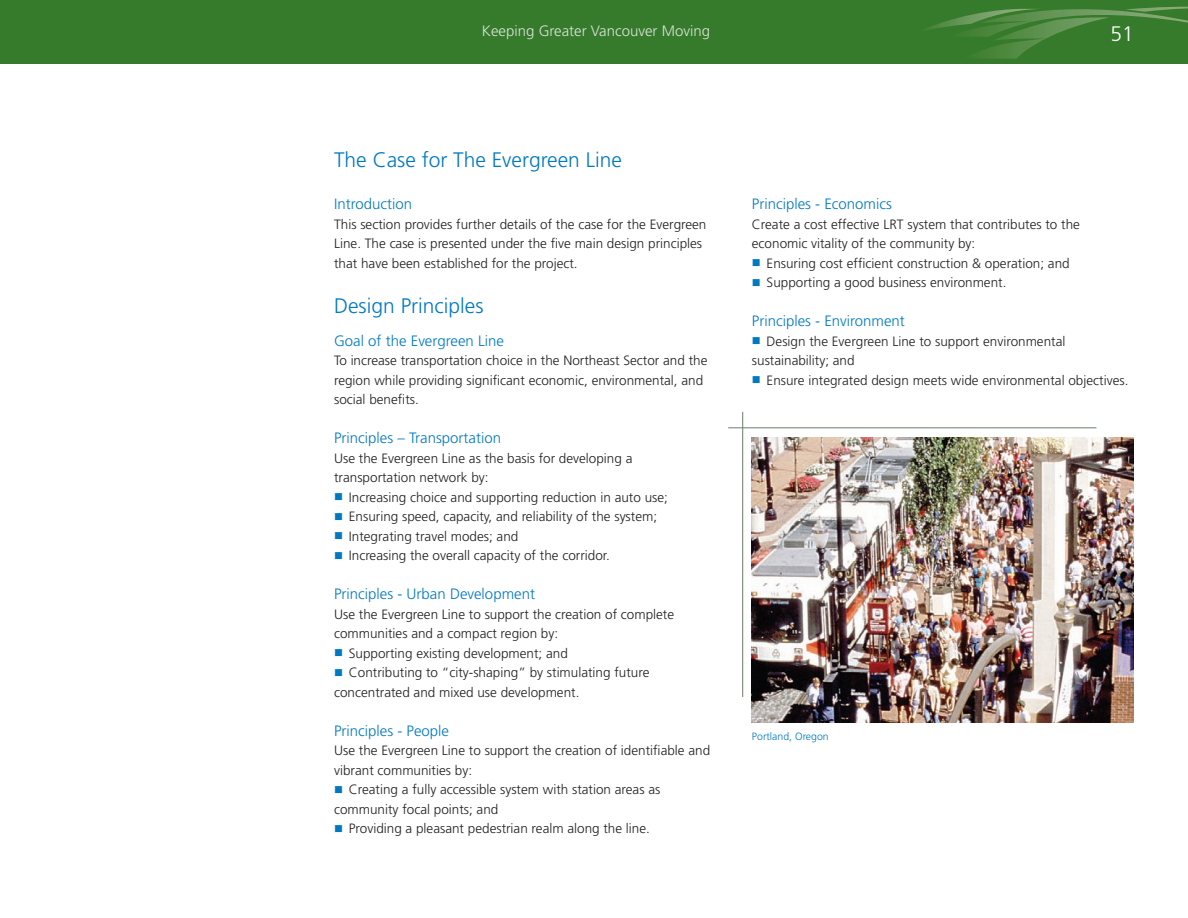
<style>
.page{position:relative;width:1188px;height:918px;background:#fff}
.page>*{position:absolute;margin:0;border:0;box-sizing:border-box;transform-origin:0 0}
.t1{font:300 21px "Frutiger";color:#0079c2}
.t2{font:300 21px "Frutiger";color:#fff}
.t3{font:300 15px "Frutiger";color:#0079c2}
.t4{font:300 15px "Frutiger";color:#d9e3d8}
.t5{font:300 13.5px/19.5px "Frutiger";color:#231f20}
.t6{font:300 10.5px "Frutiger";color:#0079c2}
.s1{color:#0079c2}
</style>
<div class="page">
<img style="left:752px;top:437px;width:382px;height:285px">
<hr style="left:728px;top:427px;width:368px;height:1px;background:#6b7e6d">
<hr style="left:742px;top:412px;width:1px;height:285px;background:#6b7e6d">
<div style="left:0;top:0;width:1188px;height:64px;background:#357b2b"></div>
<svg style="left:925px;top:6px;width:263px;height:53px"></svg>
<p class="t4" style="left:482px;top:23px;width:230px">Keeping Greater Vancouver Moving</p>
<h1 class="t2" style="left:1111px;top:22px;width:25px">51</h1>
<h1 class="t1" style="left:334px;top:148px;width:289px">The Case for The Evergreen Line</h1>
<p class="t3" style="left:334px;top:196px;width:80px">Introduction</p>
<p class="t5" style="left:334px;top:215px;width:374px">This section provides further details of the case for the Evergreen<br>Line. The case is presented under the five main design principles that have been established for the project.</p>
<h1 class="t1" style="left:334px;top:294px;width:151px">Design Principles</h1>
<p class="t3" style="left:334px;top:332px;width:171px">Goal of the Evergreen Line</p>
<p class="t5" style="left:334px;top:351px;width:375px">To increase transportation choice in the Northeast Sector and the region while providing significant economic, environmental, and social benefits.</p>
<p class="t3" style="left:334px;top:430px;width:168px">Principles – Transportation</p>
<p class="t5" style="left:334px;top:449px;width:300px">Use the Evergreen Line as the basis for developing a transportation network by:</p>
<p class="t5" style="left:334px;top:488px;width:335px"><span class="s1">■</span> Increasing choice and supporting reduction in auto use;</p>
<p class="t5" style="left:334px;top:507px;width:325px"><span class="s1">■</span> Ensuring speed, capacity, and reliability of the system;</p>
<p class="t5" style="left:334px;top:527px;width:186px"><span class="s1">■</span> Integrating travel modes; and</p>
<p class="t5" style="left:334px;top:546px;width:277px"><span class="s1">■</span> Increasing the overall capacity of the corridor.</p>
<p class="t3" style="left:334px;top:586px;width:202px">Principles - Urban Development</p>
<p class="t5" style="left:334px;top:605px;width:342px">Use the Evergreen Line to support the creation of complete communities and a compact region by:</p>
<p class="t5" style="left:334px;top:644px;width:235px"><span class="s1">■</span> Supporting existing development; and</p>
<p class="t5" style="left:334px;top:663px;width:317px"><span class="s1">■</span> Contributing to “city-shaping” by stimulating future concentrated and mixed use development.</p>
<p class="t3" style="left:334px;top:722px;width:117px">Principles - People</p>
<p class="t5" style="left:334px;top:741px;width:378px">Use the Evergreen Line to support the creation of identifiable and vibrant communities by:</p>
<p class="t5" style="left:334px;top:780px;width:328px"><span class="s1">■</span> Creating a fully accessible system with station areas as community focal points; and</p>
<p class="t5" style="left:334px;top:819px;width:317px"><span class="s1">■</span> Providing a pleasant pedestrian realm along the line.</p>
<p class="t3" style="left:752px;top:196px;width:141px">Principles - Economics</p>
<p class="t5" style="left:752px;top:215px;width:330px">Create a cost effective LRT system that contributes to the economic vitality of the community by:</p>
<p class="t5" style="left:752px;top:254px;width:319px"><span class="s1">■</span> Ensuring cost efficient construction &amp; operation; and</p>
<p class="t5" style="left:752px;top:273px;width:256px"><span class="s1">■</span> Supporting a good business environment.</p>
<p class="t3" style="left:752px;top:313px;width:155px">Principles - Environment</p>
<p class="t5" style="left:752px;top:332px;width:315px"><span class="s1">■</span> Design the Evergreen Line to support environmental sustainability; and</p>
<p class="t5" style="left:752px;top:371px;width:378px"><span class="s1">■</span> Ensure integrated design meets wide environmental objectives.</p>
<p class="t6" style="left:752px;top:730px;width:78px">Portland, Oregon</p>
</div>
